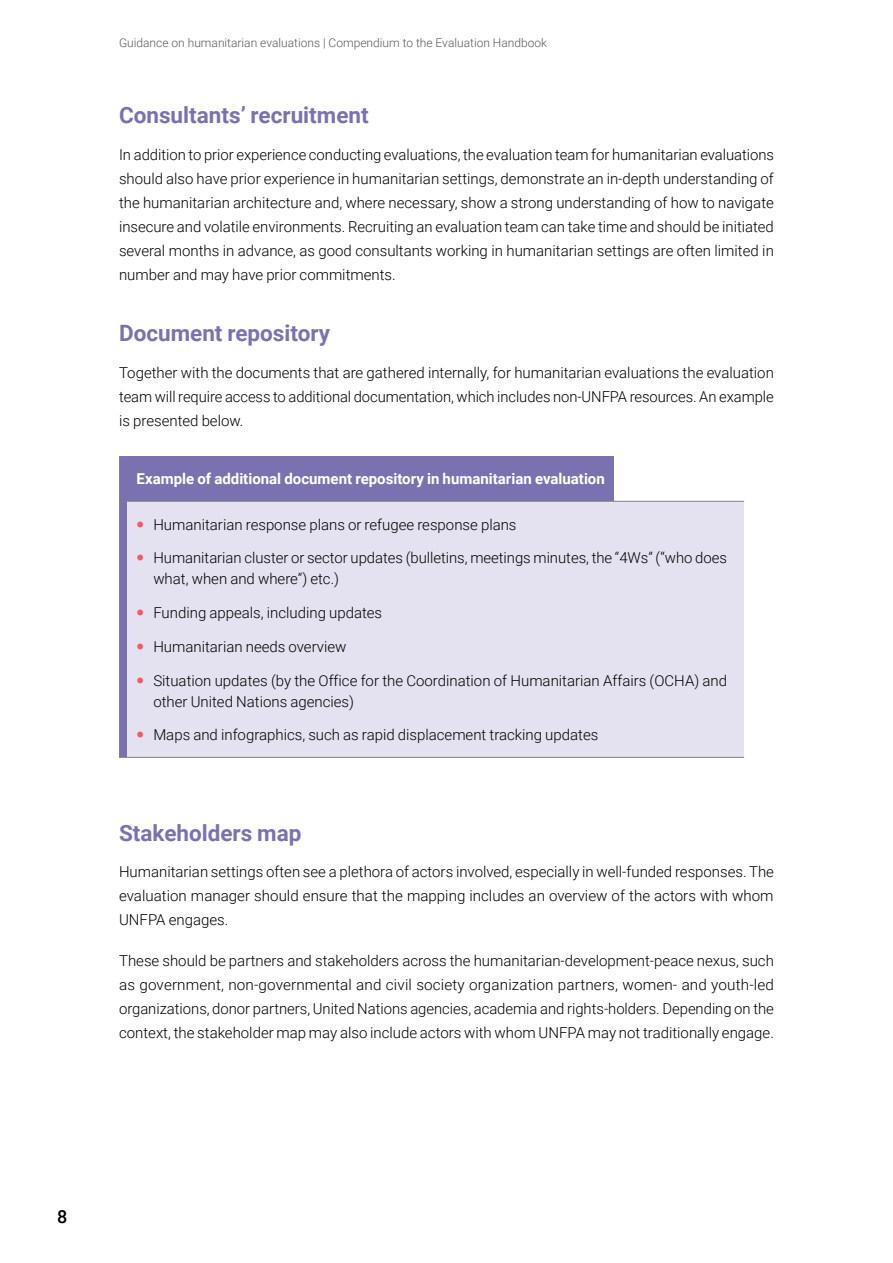
<style>
.page{position:relative;width:893px;height:1263px;background:#fff}
.page>*{position:absolute;margin:0;border:0;box-sizing:border-box;transform-origin:0 0}
.t1{font:700 22.5px "Roboto";color:#7a72b0}
.t2{font:500 18px "Roboto";color:#000}
.t3{font:300 15px/24px "Roboto";color:#000;text-align:justify}
.t4{font:700 15px "Roboto";color:#fff}
.t5{font:300 12px "Roboto";color:#58595b}
</style>
<div class="page">
<div style="left:128px;top:501px;width:616px;height:256px;background:#e4e2f0"></div>
<svg style="left:119px;top:456px;width:9px;height:302px;background:#847db6"></svg>
<hr style="left:128px;top:757px;width:616px;height:1px;background:#808285">
<hr style="left:128px;top:501px;width:616px;height:1px;background:#808285">
<div style="left:128px;top:456px;width:485px;height:45px;background:#7a72b0"></div>
<p class="t5" style="left:119px;top:35px;width:429px">Guidance on humanitarian evaluations | Compendium to the Evaluation Handbook</p>
<h1 class="t1" style="left:119px;top:99px;width:251px">Consultants’ recruitment</h1>
<p class="t3" style="left:119px;top:142px;width:656px">In addition to prior experience conducting evaluations, the evaluation team for humanitarian evaluations should also have prior experience in humanitarian settings, demonstrate an in-depth understanding of the humanitarian architecture and, where necessary, show a strong understanding of how to navigate insecure and volatile environments. Recruiting an evaluation team can take time and should be initiated several months in advance, as good consultants working in humanitarian settings are often limited in number and may have prior commitments.</p>
<h1 class="t1" style="left:119px;top:318px;width:213px">Document repository</h1>
<p class="t3" style="left:119px;top:360px;width:656px">Together with the documents that are gathered internally, for humanitarian evaluations the evaluation team will require access to additional documentation, which includes non-UNFPA resources. An example is presented below.</p>
<p class="t4" style="left:137px;top:468px;width:470px">Example of additional document repository in humanitarian evaluation</p>
<p class="t3" style="left:153px;top:512px;width:365px">Humanitarian response plans or refugee response plans</p>
<p class="t3" style="left:153px;top:547px;width:575px;line-height:21px">Humanitarian cluster or sector updates (bulletins, meetings minutes, the “4Ws” (“who does what, when and where”) etc.)</p>
<p class="t3" style="left:153px;top:600px;width:230px">Funding appeals, including updates</p>
<p class="t3" style="left:153px;top:634px;width:195px">Humanitarian needs overview</p>
<p class="t3" style="left:153px;top:669px;width:575px;line-height:21px">Situation updates (by the Office for the Coordination of Humanitarian Affairs (OCHA) and other United Nations agencies)</p>
<p class="t3" style="left:153px;top:722px;width:446px">Maps and infographics, such as rapid displacement tracking updates</p>
<h1 class="t1" style="left:119px;top:817px;width:184px">Stakeholders map</h1>
<p class="t3" style="left:119px;top:859px;width:656px">Humanitarian settings often see a plethora of actors involved, especially in well-funded responses. The evaluation manager should ensure that the mapping includes an overview of the actors with whom UNFPA engages.</p>
<p class="t3" style="left:119px;top:948px;width:656px">These should be partners and stakeholders across the humanitarian-development-peace nexus, such as government, non-governmental and civil society organization partners, women- and youth-led organizations, donor partners, United Nations agencies, academia and rights-holders. Depending on the context, the stakeholder map may also include actors with whom UNFPA may not traditionally engage.</p>
<p class="t2" style="left:57px;top:1204px;width:12px">8</p>
</div>
